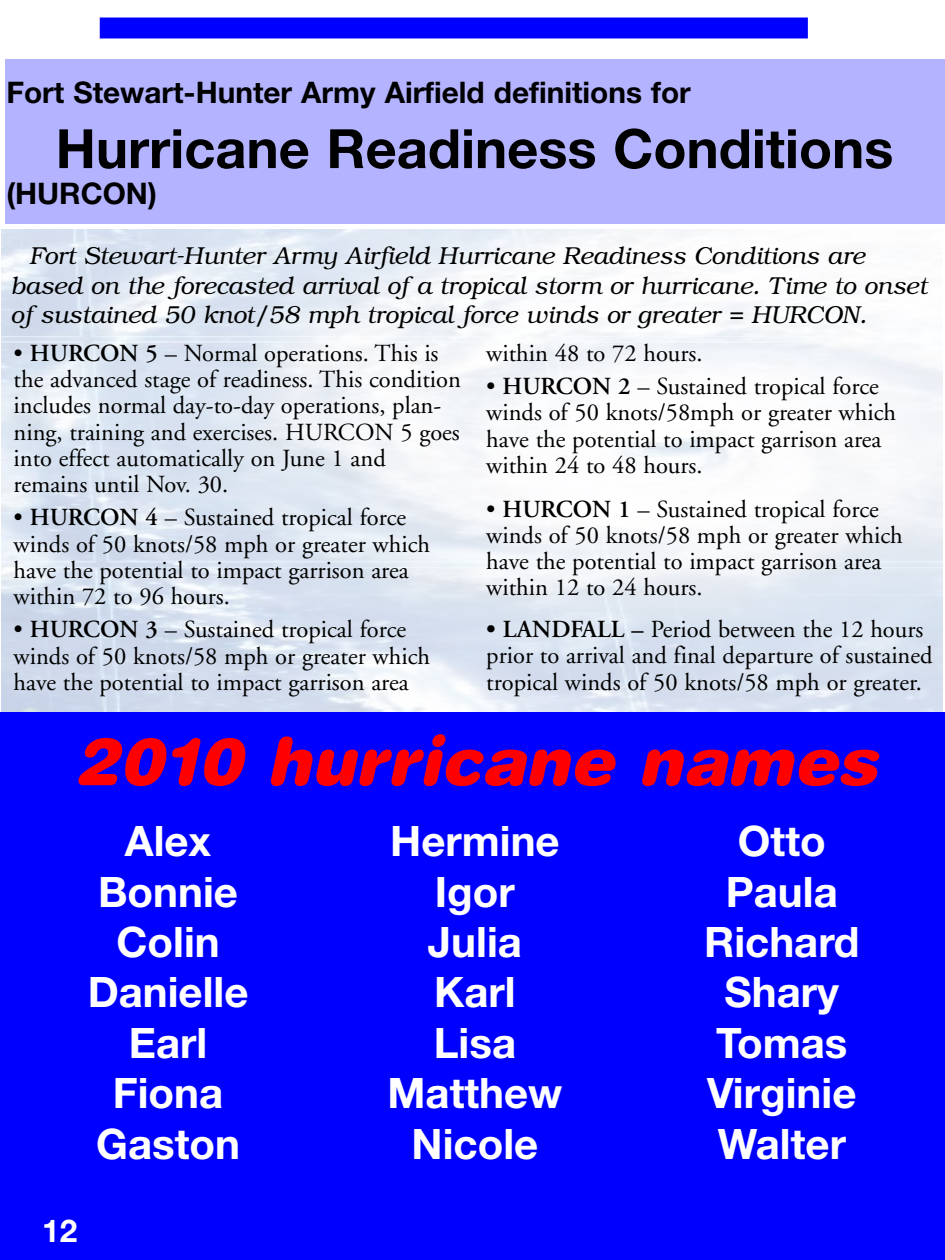
<style>
.page{position:relative;width:945px;height:1260px;background:#fff}
.page>*{position:absolute;margin:0;border:0;box-sizing:border-box;transform-origin:0 0}
.t1{font:italic 900 66.5px "Helvetica Rounded";color:#f00}
.t2{font:700 54.25px "Helvetica Neue";color:#000}
.t3{font:700 42px/50.4px "Helvetica Neue";color:#fff;text-align:center}
.t4{font:700 31.5px "Helvetica Neue";color:#fff}
.t5{font:700 29.75px "Helvetica Neue";color:#000}
.t6{font:24.5px/26.2px "Adobe Garamond";color:#000}
.t7{font:italic 300 24.5px/29.4px "Bookman";color:#000}
.s1{font-weight:600}
</style>
<div class="page">
<div style="left:0;top:712px;width:944px;height:548px;background:#00f"></div>
<div style="left:5px;top:60px;width:939px;height:164px;background:#b3b3ff"></div>
<div style="left:100px;top:18px;width:708px;height:20px;background:#00f"></div>
<p class="t5" style="left:6px;top:74px;width:686px">Fort Stewart-Hunter Army Airfield definitions for</p>
<h2 class="t2" style="left:56px;top:115px;width:839px">Hurricane Readiness Conditions</h2>
<p class="t5" style="left:6px;top:175px;width:152px">(HURCON)</p>
<p class="t7" style="left:11px;top:242px;width:918px;text-indent:19px">Fort Stewart-Hunter Army Airfield Hurricane Readiness Conditions are based on the forecasted arrival of a tropical storm or hurricane. Time to onset of sustained 50 knot/58 mph tropical force winds or greater = HURCON.</p>
<p class="t6" style="left:14px;top:341px;width:449px">• <span class="s1">HURCON 5</span> – Normal operations. This is the advanced stage of readiness. This condition includes normal day-to-day operations, plan&shy;ning, training and exercises. HURCON 5 goes into effect automatically on June 1 and remains until Nov. 30.</p>
<p class="t6" style="left:14px;top:505px;width:418px">• <span class="s1">HURCON 4</span> – Sustained tropical force winds of 50 knots/58 mph or greater which have the potential to impact garrison area within 72 to 96 hours.</p>
<p class="t6" style="left:14px;top:617px;width:418px">• <span class="s1">HURCON 3</span> – Sustained tropical force winds of 50 knots/58 mph or greater which have the potential to impact garrison area</p>
<p class="t6" style="left:486px;top:341px;width:215px">within 48 to 72 hours.</p>
<p class="t6" style="left:486px;top:374px;width:411px">• <span class="s1">HURCON 2</span> – Sustained tropical force winds of 50 knots/58mph or greater which have the potential to impact garrison area within 24 to 48 hours.</p>
<p class="t6" style="left:486px;top:496px;width:418px">• <span class="s1">HURCON 1</span> – Sustained tropical force winds of 50 knots/58 mph or greater which have the potential to impact garrison area within 12 to 24 hours.</p>
<p class="t6" style="left:486px;top:617px;width:448px"><span class="s1">• LANDFALL –</span> Period between the 12 hours prior to arrival and final departure of sustained tropical winds of 50 knots/58 mph or greater.</p>
<h1 class="t1" style="left:74px;top:719px;width:804px">2010 hurricane names</h1>
<h3 class="t3" style="left:88px;top:815px;width:162px">Alex<br>Bonnie<br>Colin<br>Danielle<br>Earl<br>Fiona<br>Gaston</h3>
<h3 class="t3" style="left:387px;top:815px;width:176px">Hermine<br>Igor<br>Julia<br>Karl<br>Lisa<br>Matthew<br>Nicole</h3>
<h3 class="t3" style="left:704px;top:815px;width:157px">Otto<br>Paula<br>Richard<br>Shary<br>Tomas<br>Virginie<br>Walter</h3>
<p class="t4" style="left:42px;top:1212px;width:37px">12</p>
</div>
